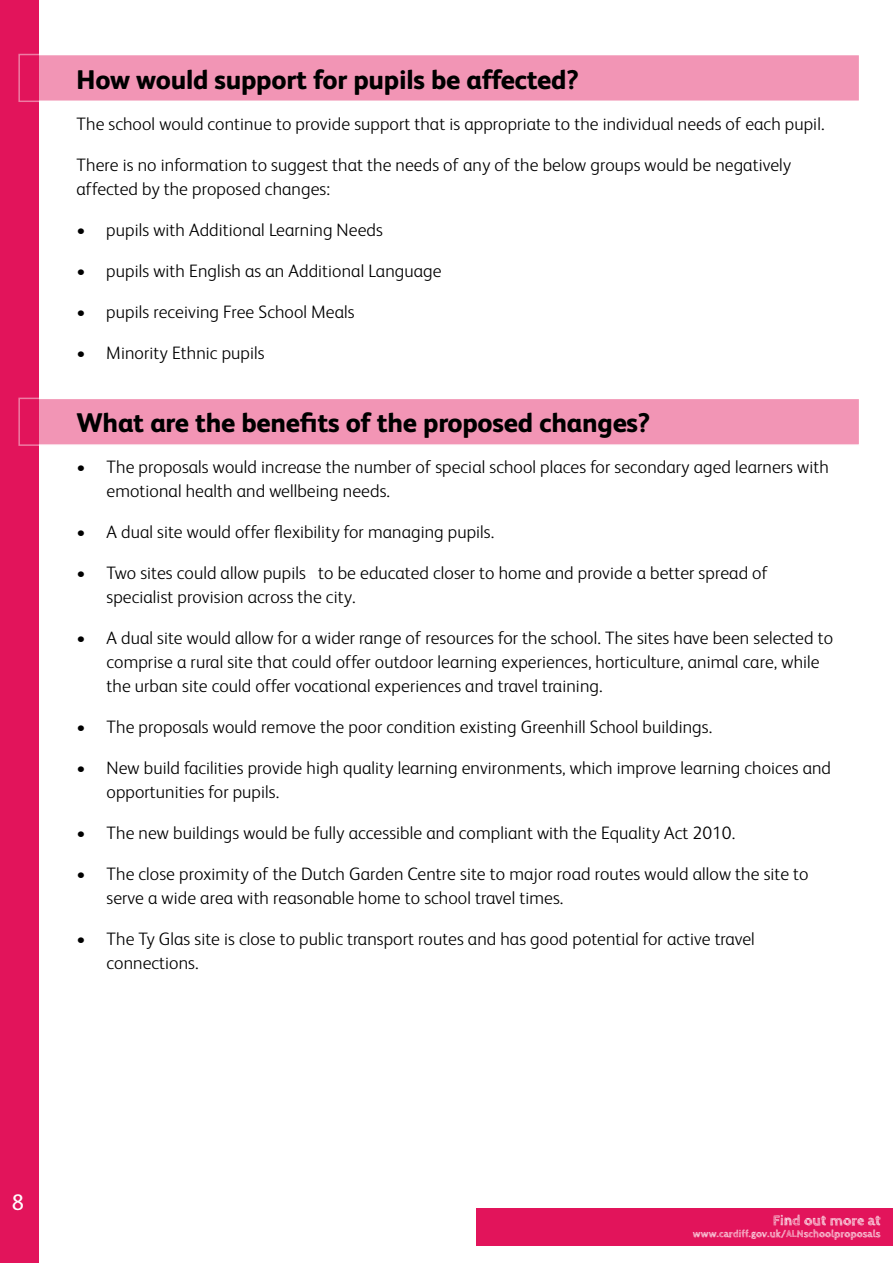
<style>
.page{position:relative;width:893px;height:1263px;background:#fff}
.page>*{position:absolute;margin:0;border:0;box-sizing:border-box;transform-origin:0 0}
.Heading_1{font:800 27px "FS Albert";letter-spacing:-.01em;color:#000}
.t1{font:22.5px "FS Albert";color:#fff}
.Body_Text{font:300 18px/24px "FS Albert";letter-spacing:.005em;color:#000}
.t2{font:700 14.85px "Cabin Sketch";letter-spacing:-.005em;color:#fff}
.t3{font:700 10.5px "Cabin Sketch";color:#fff}
</style>
<div class="page">
<div style="left:476px;top:1208px;width:417px;height:38px;background:#e2145b"></div>
<div style="left:0;top:0;width:39px;height:1263px;background:#e2145b"></div>
<div style="left:18px;top:54px;width:842px;height:48px;background:#f295b5;border:2px solid #fff"></div>
<div style="left:18px;top:398px;width:842px;height:48px;background:#f295b5;border:2px solid #fff"></div>
<h1 class="Heading_1" style="left:77px;top:60px;width:504px">How would support for pupils be affected?</h1>
<p class="Body_Text" style="left:77px;top:111px;width:749px">The school would continue to provide support that is appropriate to the individual needs of each pupil.</p>
<p class="Body_Text" style="left:77px;top:152px;width:716px">There is no information to suggest that the needs of any of the below groups would be negatively affected by the proposed changes:</p>
<p class="Body_Text" style="left:77px;top:217px;width:308px">• pupils with Additional Learning Needs</p>
<p class="Body_Text" style="left:77px;top:258px;width:367px">• pupils with English as an Additional Language</p>
<p class="Body_Text" style="left:77px;top:299px;width:280px">• pupils receiving Free School Meals</p>
<p class="Body_Text" style="left:77px;top:340px;width:190px">• Minority Ethnic pupils</p>
<h1 class="Heading_1" style="left:77px;top:403px;width:575px">What are the benefits of the proposed changes?</h1>
<p class="Body_Text" style="left:107px;top:454px;width:724px;text-indent:-30px">• The proposals would increase the number of special school places for secondary aged learners with emotional health and wellbeing needs.</p>
<p class="Body_Text" style="left:77px;top:519px;width:419px">• A dual site would offer flexibility for managing pupils.</p>
<p class="Body_Text" style="left:107px;top:560px;width:663px;text-indent:-30px">• Two sites could allow pupils to be educated closer to home and provide a better spread of specialist provision across the city.</p>
<p class="Body_Text" style="left:107px;top:625px;width:728px;text-indent:-30px">• A dual site would allow for a wider range of resources for the school. The sites have been selected to comprise a rural site that could offer outdoor learning experiences, horticulture, animal care, while the urban site could offer vocational experiences and travel training.</p>
<p class="Body_Text" style="left:77px;top:714px;width:637px">• The proposals would remove the poor condition existing Greenhill School buildings.</p>
<p class="Body_Text" style="left:107px;top:755px;width:726px;text-indent:-30px">• New build facilities provide high quality learning environments, which improve learning choices and opportunities for pupils.</p>
<p class="Body_Text" style="left:77px;top:820px;width:660px">• The new buildings would be fully accessible and compliant with the Equality Act 2010.</p>
<p class="Body_Text" style="left:107px;top:861px;width:704px;text-indent:-30px">• The close proximity of the Dutch Garden Centre site to major road routes would allow the site to serve a wide area with reasonable home to school travel times.</p>
<p class="Body_Text" style="left:107px;top:926px;width:650px;text-indent:-30px">• The Ty Glas site is close to public transport routes and has good potential for active travel connections.</p>
<p class="t1" style="left:12px;top:1187px;width:14px">8</p>
<p class="t2" style="left:773px;top:1212px;width:109px">Find out more at</p>
<p class="t3" style="left:693px;top:1228px;width:189px">www.cardiff.gov.uk/ALNschoolproposals</p>
</div>
